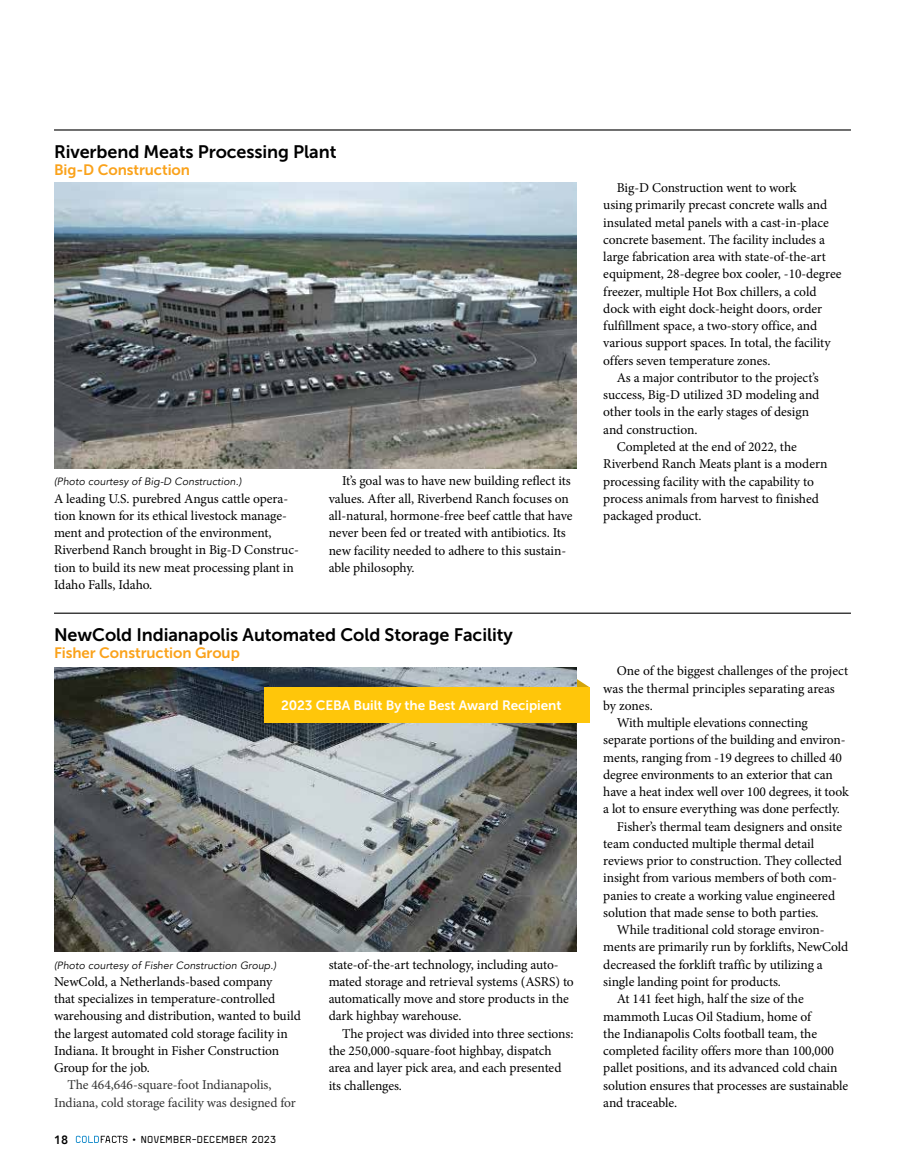
<style>
.page{position:relative;width:905px;height:1175px;background:#fff}
.page>*{position:absolute;margin:0;border:0;box-sizing:border-box;transform-origin:0 0}
.t1{font:18px "Museo Sans 700";letter-spacing:-.005em;color:#000}
.t2{font:15px "Museo Sans 700";letter-spacing:-.005em;color:#faa21b}
.t3{font:13.5px/17.2px "Minion Pro";letter-spacing:-.005em;color:#000}
.t4{font:13.5px/17.2px "Minion Pro";letter-spacing:-.005em;color:#333}
.t5{font:13.5px "Museo Sans 700";letter-spacing:-.005em;color:#fff}
.t6{font:12px "Magda Clean";letter-spacing:-.015em;color:#000}
.t7{font:800 12px "Avenir";color:#000}
.t8{font:italic 10.5px "Avenir";letter-spacing:.01em;color:#000}
</style>
<div class="page">
<svg style="left:576px;top:678px;width:13px;height:9px"></svg>
<hr style="left:54px;top:129px;width:797px;height:1px;background:#000">
<hr style="left:54px;top:612px;width:797px;height:1px;background:#000">
<img style="left:54px;top:182px;width:522px;height:286px">
<img style="left:54px;top:667px;width:522px;height:284px">
<div style="left:264px;top:687px;width:326px;height:35px;background:#ffc60a"></div>
<svg style="left:76px;top:1135px;width:51px;height:7px"></svg>
<h1 class="t1" style="left:54px;top:143px;width:284px">Riverbend Meats Processing Plant</h1>
<p class="t2" style="left:54px;top:163px;width:138px">Big-D Construction</p>
<p class="t8" style="left:54px;top:477px;width:189px">(Photo courtesy of Big-D Construction.)</p>
<p class="t3" style="left:54px;top:491px;width:246px">A leading U.S. purebred Angus cattle opera&shy;tion known for its ethical livestock manage&shy;ment and protection of the environment, Riverbend Ranch brought in Big-D Construc&shy;tion to build its new meat processing plant in Idaho Falls, Idaho.</p>
<p class="t3" style="left:328px;top:474px;width:245px;text-indent:14px">It’s goal was to have new building reflect its values. After all, Riverbend Ranch focuses on all-natural, hormone-free beef cattle that have never been fed or treated with antibiotics. Its new facility needed to adhere to this sustain&shy;able philosophy.</p>
<h1 class="t1" style="left:54px;top:626px;width:460px">NewCold Indianapolis Automated Cold Storage Facility</h1>
<p class="t2" style="left:54px;top:646px;width:187px">Fisher Construction Group</p>
<p class="t5" style="left:281px;top:699px;width:282px">2023 CEBA Built By the Best Award Recipient</p>
<p class="t8" style="left:54px;top:960px;width:224px">(Photo courtesy of Fisher Construction Group.)</p>
<p class="t3" style="left:54px;top:974px;width:248px">NewCold, a Netherlands-based company<br>that specializes in temperature-controlled warehousing and distribution, wanted to build the largest automated cold storage facility in Indiana. It brought in Fisher Construction Group for the job.</p>
<p class="t4" style="left:54px;top:1077px;width:243px;text-indent:14px">The 464,646-square-foot Indianapolis,<br>Indiana, cold storage facility was designed for</p>
<p class="t7" style="left:54px;top:1132px;width:16px">18</p>
<p class="t6" style="left:132px;top:1132px;width:146px">• NOVEMBER-DECEMBER 2023</p>
<p class="t3" style="left:328px;top:957px;width:247px">state-of-the-art technology, including auto&shy;mated storage and retrieval systems (ASRS) to automatically move and store products in the dark highbay warehouse.</p>
<p class="t3" style="left:328px;top:1026px;width:246px;text-indent:14px">The project was divided into three sections: the 250,000-square-foot highbay, dispatch area and layer pick area, and each presented its challenges.</p>
<p class="t3" style="left:616px;top:180px;width:181px">Big-D Construction went to work</p>
<p class="t3" style="left:603px;top:198px;width:225px">using primarily precast concrete walls and</p>
<p class="t3" style="left:603px;top:215px;width:227px">insulated metal panels with a cast-in-place</p>
<p class="t3" style="left:603px;top:232px;width:223px">concrete basement. The facility includes a</p>
<p class="t3" style="left:603px;top:249px;width:224px">large fabrication area with state-of-the-art</p>
<p class="t3" style="left:603px;top:267px;width:240px">equipment, 28-degree box cooler, -10-degree</p>
<p class="t3" style="left:603px;top:284px;width:215px">freezer, multiple Hot Box chillers, a cold</p>
<p class="t3" style="left:603px;top:301px;width:220px">dock with eight dock-height doors, order</p>
<p class="t3" style="left:603px;top:318px;width:215px">fulfillment space, a two-story office, and</p>
<p class="t3" style="left:603px;top:336px;width:229px">various support spaces. In total, the facility</p>
<p class="t3" style="left:603px;top:353px;width:169px">offers seven temperature zones.</p>
<p class="t3" style="left:616px;top:370px;width:203px">As a major contributor to the project’s</p>
<p class="t3" style="left:603px;top:387px;width:218px">success, Big-D utilized 3D modeling and</p>
<p class="t3" style="left:603px;top:405px;width:207px">other tools in the early stages of design</p>
<p class="t3" style="left:603px;top:422px;width:96px">and construction.</p>
<p class="t3" style="left:616px;top:439px;width:181px">Completed at the end of 2022, the</p>
<p class="t3" style="left:603px;top:456px;width:225px">Riverbend Ranch Meats plant is a modern</p>
<p class="t3" style="left:603px;top:474px;width:212px">processing facility with the capability to</p>
<p class="t3" style="left:603px;top:491px;width:217px">process animals from harvest to finished</p>
<p class="t3" style="left:603px;top:508px;width:100px">packaged product.</p>
<p class="t3" style="left:616px;top:663px;width:233px">One of the biggest challenges of the project</p>
<p class="t3" style="left:603px;top:681px;width:233px">was the thermal principles separating areas</p>
<p class="t3" style="left:603px;top:698px;width:51px">by zones.</p>
<p class="t3" style="left:616px;top:715px;width:192px">With multiple elevations connecting</p>
<p class="t3" style="left:603px;top:732px;width:244px">separate portions of the building and environ-</p>
<p class="t3" style="left:603px;top:750px;width:240px">ments, ranging from -19 degrees to chilled 40</p>
<p class="t3" style="left:603px;top:767px;width:231px">degree environments to an exterior that can</p>
<p class="t3" style="left:603px;top:784px;width:247px">have a heat index well over 100 degrees, it took</p>
<p class="t3" style="left:603px;top:801px;width:238px">a lot to ensure everything was done perfectly.</p>
<p class="t3" style="left:616px;top:819px;width:227px">Fisher’s thermal team designers and onsite</p>
<p class="t3" style="left:603px;top:836px;width:212px">team conducted multiple thermal detail</p>
<p class="t3" style="left:603px;top:853px;width:240px">reviews prior to construction. They collected</p>
<p class="t3" style="left:603px;top:870px;width:235px">insight from various members of both com-</p>
<p class="t3" style="left:603px;top:888px;width:233px">panies to create a working value engineered</p>
<p class="t3" style="left:603px;top:905px;width:217px">solution that made sense to both parties.</p>
<p class="t3" style="left:616px;top:922px;width:209px">While traditional cold storage environ-</p>
<p class="t3" style="left:603px;top:939px;width:246px">ments are primarily run by forklifts, NewCold</p>
<p class="t3" style="left:603px;top:957px;width:221px">decreased the forklift traffic by utilizing a</p>
<p class="t3" style="left:603px;top:974px;width:179px">single landing point for products.</p>
<p class="t3" style="left:616px;top:991px;width:188px">At 141 feet high, half the size of the</p>
<p class="t3" style="left:603px;top:1008px;width:209px">mammoth Lucas Oil Stadium, home of</p>
<p class="t3" style="left:603px;top:1026px;width:215px">the Indianapolis Colts football team, the</p>
<p class="t3" style="left:603px;top:1043px;width:232px">completed facility offers more than 100,000</p>
<p class="t3" style="left:603px;top:1060px;width:236px">pallet positions, and its advanced cold chain</p>
<p class="t3" style="left:603px;top:1077px;width:246px">solution ensures that processes are sustainable</p>
<p class="t3" style="left:603px;top:1095px;width:75px">and traceable.</p>
</div>
